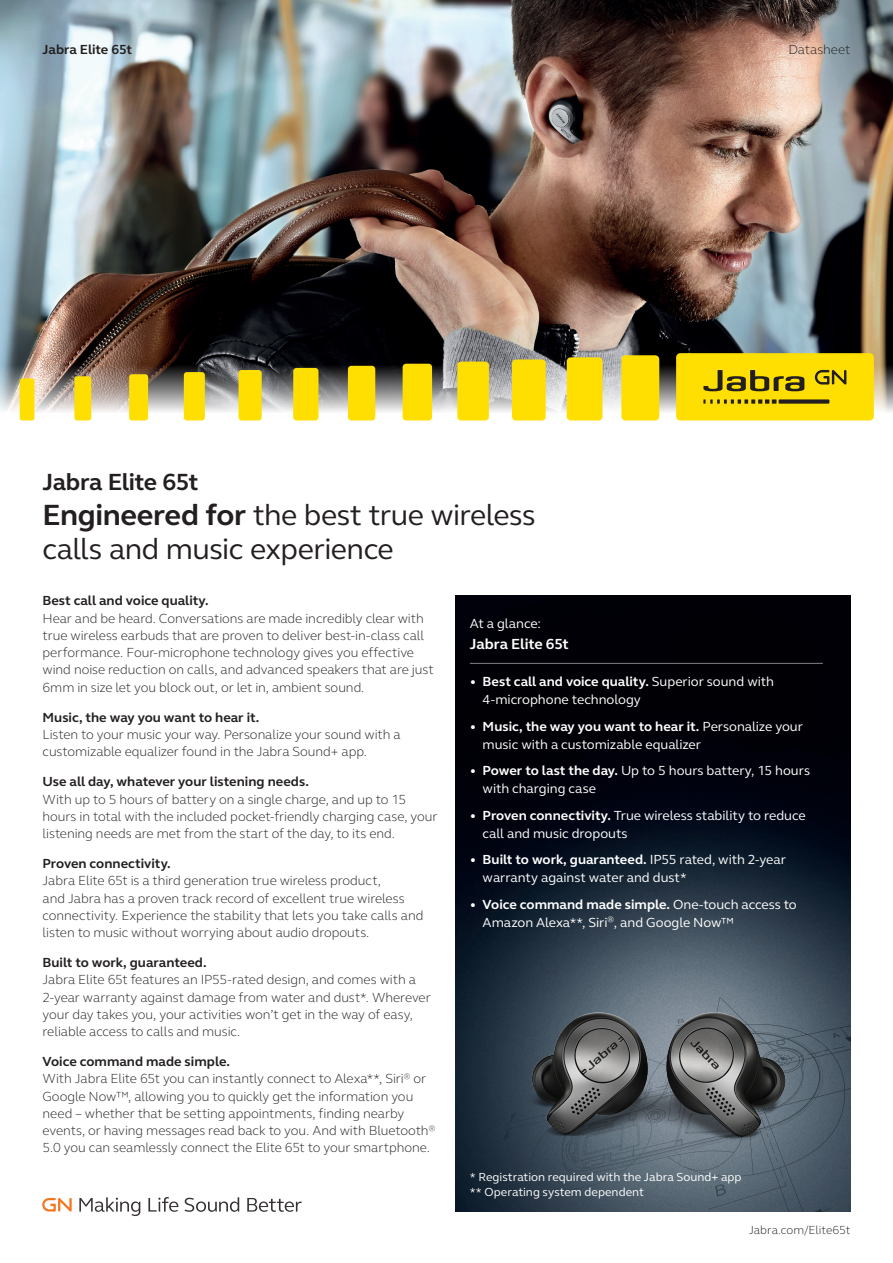
<style>
.page{position:relative;width:893px;height:1263px;background:#fff}
.page>*{position:absolute;margin:0;border:0;box-sizing:border-box;transform-origin:0 0}
.t1{font:30px/34.5px "GN Elliot";letter-spacing:-.015em;color:#231f20}
.t2{font:700 24px "GN Elliot";letter-spacing:-.02em;color:#231f20}
.t3{font:700 15px "GN Elliot";letter-spacing:-.01em;color:#fff}
.jabra_body_copy{font:300 13.5px/17.2px "GN Elliot";letter-spacing:-.005em;color:#231f20}
.t4{font:13.5px/18px "GN Elliot";letter-spacing:-.005em;color:#fff}
.jabra_body_bold{font:700 13.5px "GN Elliot";color:#231f20}
.jabra_table_copy{font:12px "GN Elliot";letter-spacing:.005em;color:#fff}
.jabra_table_copy-2{font:300 12px "GN Elliot";color:#231f20}
.s1{font-weight:700}
</style>
<div class="page">
<img style="left:455px;top:595px;width:395px;height:617px">
<img style="left:0;top:0;width:893px;height:420px">
<hr style="left:470px;top:663px;width:353px;height:1px;background:#808285">
<svg style="left:42px;top:1198px;width:30px;height:13px"></svg>
<svg style="left:79px;top:1197px;width:61px;height:19px"></svg>
<svg style="left:148px;top:1197px;width:30px;height:15px"></svg>
<svg style="left:185px;top:1197px;width:54px;height:15px"></svg>
<svg style="left:247px;top:1198px;width:55px;height:14px"></svg>
<div style="left:20px;top:378px;width:14px;height:42px;background:#ffdf01;border-radius:3px"></div>
<div style="left:74px;top:376px;width:17px;height:44px;background:#ffdf01;border-radius:3px"></div>
<div style="left:129px;top:374px;width:19px;height:46px;background:#ffdf01;border-radius:3px"></div>
<div style="left:184px;top:372px;width:21px;height:48px;background:#ffdf01;border-radius:3px"></div>
<div style="left:239px;top:370px;width:23px;height:50px;background:#ffdf01;border-radius:3px"></div>
<div style="left:293px;top:368px;width:25px;height:52px;background:#ffdf01;border-radius:3px"></div>
<div style="left:348px;top:366px;width:27px;height:54px;background:#ffdf01;border-radius:3px"></div>
<div style="left:403px;top:364px;width:29px;height:56px;background:#ffdf01;border-radius:4px"></div>
<div style="left:457px;top:362px;width:32px;height:58px;background:#ffdf01;border-radius:4px"></div>
<div style="left:512px;top:359px;width:34px;height:61px;background:#ffdf01;border-radius:4px"></div>
<div style="left:567px;top:357px;width:35px;height:63px;background:#ffdf01;border-radius:4px"></div>
<div style="left:621px;top:355px;width:38px;height:65px;background:#ffdf01;border-radius:4px"></div>
<div style="left:676px;top:353px;width:198px;height:67px;background:#ffdf01;border-radius:4px"></div>
<svg style="left:703px;top:370px;width:101px;height:21px"></svg>
<svg style="left:703px;top:399px;width:73px;height:5px"></svg>
<div style="left:779px;top:399px;width:50px;height:5px;background:#231f20"></div>
<svg style="left:815px;top:370px;width:31px;height:15px"></svg>
<svg style="left:502px;top:1182px;width:218px;height:7px;background:#465562"></svg>
<img style="left:496px;top:901px;width:322px;height:281px">
<p class="jabra_body_bold" style="left:43px;top:40px;width:91px">Jabra Elite 65t</p>
<p class="jabra_body_copy" style="left:788px;top:40px;width:64px">Datasheet</p>
<p class="t2" style="left:43px;top:466px;width:157px">Jabra Elite 65t</p>
<p class="t1" style="left:43px;top:497px;width:494px"><span class="s1">Engineered for</span> the best true wireless calls and music experience</p>
<p class="jabra_body_bold" style="left:43px;top:592px;width:168px">Best call and voice quality.</p>
<p class="jabra_body_copy" style="left:43px;top:609px;width:393px">Hear and be heard. Conversations are made incredibly clear with true wireless earbuds that are proven to deliver best-in-class call performance. Four-microphone technology gives you effective wind noise reduction on calls, and advanced speakers that are just 6mm in size let you block out, or let in, ambient sound.</p>
<p class="jabra_body_bold" style="left:43px;top:708px;width:218px">Music, the way you want to hear it.</p>
<p class="jabra_body_copy" style="left:43px;top:725px;width:360px">Listen to your music your way. Personalize your sound with a customizable equalizer found in the Jabra Sound+ app.</p>
<p class="jabra_body_bold" style="left:43px;top:773px;width:268px">Use all day, whatever your listening needs.</p>
<p class="jabra_body_copy" style="left:43px;top:790px;width:396px">With up to 5 hours of battery on a single charge, and up to 15 hours in total with the included pocket-friendly charging case, your listening needs are met from the start of the day, to its end.</p>
<p class="jabra_body_bold" style="left:43px;top:854px;width:130px">Proven connectivity.</p>
<p class="jabra_body_copy" style="left:43px;top:872px;width:382px">Jabra Elite 65t is a third generation true wireless product,<br>and Jabra has a proven track record of excellent true wireless connectivity. Experience the stability that lets you take calls and listen to music without worrying about audio dropouts.</p>
<p class="jabra_body_bold" style="left:43px;top:953px;width:166px">Built to work, guaranteed.</p>
<p class="jabra_body_copy" style="left:43px;top:971px;width:390px">Jabra Elite 65t features an IP55-rated design, and comes with a 2-year warranty against damage from water and dust*. Wherever your day takes you, your activities won’t get in the way of easy, reliable access to calls and music.</p>
<p class="jabra_body_bold" style="left:43px;top:1052px;width:189px">Voice command made simple.</p>
<p class="jabra_body_copy" style="left:43px;top:1070px;width:394px">With Jabra Elite 65t you can instantly connect to Alexa**, Siri<sup>®</sup> or Google Now™, allowing you to quickly get the information you need – whether that be setting appointments, finding nearby events, or having messages read back to you. And with Bluetooth<sup>® </sup>5.0 you can seamlessly connect the Elite 65t to your smartphone.</p>
<p class="t4" style="left:470px;top:614px;width:73px">At a glance:</p>
<p class="t3" style="left:470px;top:634px;width:100px">Jabra Elite 65t</p>
<p class="t4" style="left:483px;top:672px;width:293px;text-indent:-13px"><span class="s1">• Best call and voice quality.</span> Superior sound with<br>4-microphone technology</p>
<p class="t4" style="left:483px;top:717px;width:322px;text-indent:-13px"><span class="s1">• Music, the way you want to hear it.</span> Personalize your music with a customizable equalizer</p>
<p class="t4" style="left:483px;top:761px;width:329px;text-indent:-13px"><span class="s1">• Power to last the day.</span> Up to 5 hours battery, 15 hours with charging case</p>
<p class="t4" style="left:483px;top:806px;width:325px;text-indent:-13px"><span class="s1">• Proven connectivity.</span> True wireless stability to reduce call and music dropouts</p>
<p class="t4" style="left:483px;top:850px;width:305px;text-indent:-13px"><span class="s1">• Built to work, guaranteed.</span> IP55 rated, with 2-year warranty against water and dust*</p>
<p class="t4" style="left:483px;top:895px;width:316px;text-indent:-13px"><span class="s1">• Voice command made simple.</span> One-touch access to<br>Amazon Alexa**, Siri<sup>®</sup>, and Google Now™</p>
<p class="jabra_table_copy" style="left:470px;top:1169px;width:273px">* Registration required with the Jabra Sound+ app</p>
<p class="jabra_table_copy" style="left:470px;top:1184px;width:176px">** Operating system dependent</p>
<p class="jabra_table_copy-2" style="left:749px;top:1221px;width:103px">Jabra.com/Elite65t</p>
</div>
